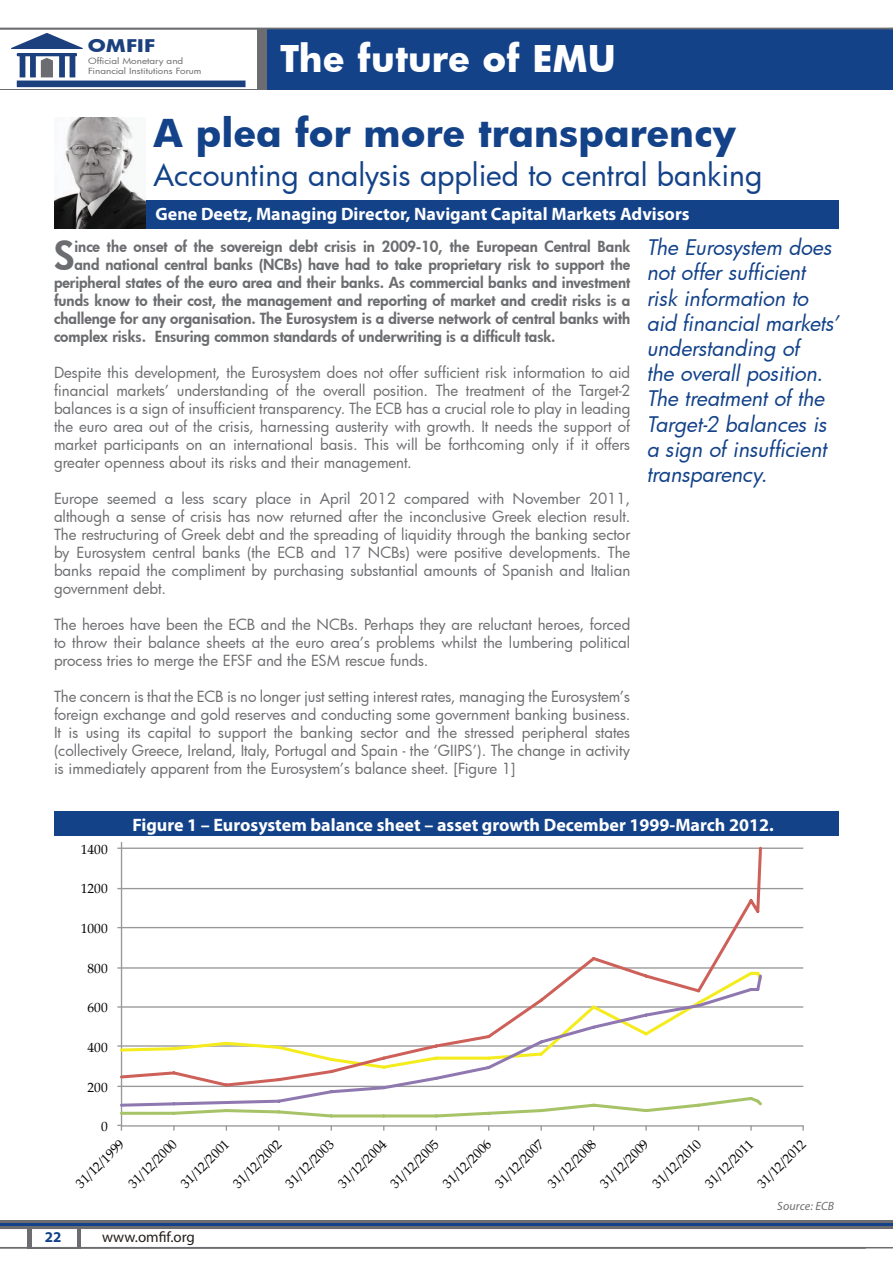
<style>
.page{position:relative;width:893px;height:1263px;background:#fff}
.page>*{position:absolute;margin:0;border:0;box-sizing:border-box;transform-origin:0 0}
.t1{font:800 38.85px "Futura";color:#6c6d70}
.t2{font:700 37.5px "Futura";color:#134289}
.t3{font:700 36px "Futura";color:#fff}
.t4{font:30px "Futura";color:#134289}
.t5{font:italic 21px/25.2px "Futura";color:#134289}
.t6{font:700 18px "Myriad Pro";color:#fff}
.t7{font:700 17.1px "Futura";color:#1c407e;scale:1.19 1}
.t8{font:15px/18px "Futura";color:#6c6d70;text-align:justify}
.t9{font:800 15px "Futura";color:#6c6d70}
.t10{font:15px "Myriad Pro";color:#241e1b}
.t11{font:700 15px "Myriad Pro";color:#134289}
.t12{font:13.5px "Palatino Linotype";color:#040503}
.t13{font:italic 12px "Myriad Pro";letter-spacing:.01em;color:#6c6d70}
.t14{font:8.25px/9.9px "Futura";color:#6c6d70;scale:1.19 1}
</style>
<div class="page">
<div style="left:27px;top:1222px;width:54px;height:26px;background:#6c6d70"></div>
<div style="left:32px;top:1222px;width:44px;height:25px;background:#fff"></div>
<svg style="left:0;top:29px;width:268px;height:61px"></svg>
<div style="left:0;top:28px;width:257px;height:60px;background:#fff"></div>
<svg style="left:11px;top:33px;width:235px;height:54px"></svg>
<hr style="left:27px;top:1247px;width:866px;height:1px;background:#6c6d70">
<hr style="left:0;top:1247px;width:866px;height:1px;background:#6c6d70">
<svg style="left:0;top:1220px;width:893px;height:8px;background:#5d6574"></svg>
<hr style="left:0;top:1223px;width:893px;height:2px;background:#134289">
<div style="left:139px;top:200px;width:700px;height:29px;background:#134289"></div>
<img style="left:54px;top:118px;width:91px;height:111px">
<div style="left:268px;top:29px;width:625px;height:61px;background:#134289"></div>
<hr style="left:0;top:28px;width:893px;height:1px;background:#6c6d70">
<svg style="left:117px;top:842px;width:687px;height:289px"></svg>
<div style="left:54px;top:811px;width:784px;height:25px;background:#134289"></div>
<p class="t7" style="left:88px;top:33px;width:58px">OMFIF</p>
<p class="t14" style="left:88px;top:56px;width:97px">Official Monetary and<br>Financial Institutions Forum</p>
<h3 class="t3" style="left:280px;top:33px;width:332px">The future of EMU</h3>
<h3 class="t3" style="left:280px;top:33px;width:108px">News</h3>
<h2 class="t2" style="left:154px;top:106px;width:585px">A plea for more transparency</h2>
<h3 class="t4" style="left:154px;top:154px;width:610px">Accounting analysis applied to central banking</h3>
<p class="t6" style="left:156px;top:202px;width:536px">Gene Deetz, Managing Director, Navigant Capital Markets Advisors</p>
<h1 class="t1" style="left:54px;top:229px;width:22px">S</h1>
<p class="t9" style="left:74px;top:236px;width:557px">ince the onset of the sovereign debt crisis in 2009-10, the European Central Bank</p>
<p class="t9" style="left:74px;top:254px;width:557px">and national central banks (NCBs) have had to take proprietary risk to support the</p>
<p class="t9" style="left:54px;top:272px;width:578px">peripheral states of the euro area and their banks. As commercial banks and investment</p>
<p class="t9" style="left:54px;top:290px;width:578px">funds know to their cost, the management and reporting of market and credit risks is a</p>
<p class="t9" style="left:54px;top:308px;width:578px">challenge for any organisation. The Eurosystem is a diverse network of central banks with</p>
<p class="t9" style="left:54px;top:326px;width:503px">complex risks. Ensuring common standards of underwriting is a difficult task.</p>
<p class="t8" style="left:54px;top:363px;width:578px">Despite this development, the Eurosystem does not offer sufficient risk information to aid financial markets’ understanding of the overall position. The treatment of the Target-2 balances is a sign of insufficient transparency. The ECB has a crucial role to play in leading the euro area out of the crisis, harnessing austerity with growth. It needs the support of market participants on an international basis. This will be forthcoming only if it offers greater openness about its risks and their management.</p>
<p class="t8" style="left:54px;top:489px;width:578px">Europe seemed a less scary place in April 2012 compared with November 2011, although a sense of crisis has now returned after the inconclusive Greek election result.<br>The restructuring of Greek debt and the spreading of liquidity through the banking sector by Eurosystem central banks (the ECB and 17 NCBs) were positive developments. The banks repaid the compliment by purchasing substantial amounts of Spanish and Italian government debt.</p>
<p class="t8" style="left:54px;top:615px;width:578px">The heroes have been the ECB and the NCBs. Perhaps they are reluctant heroes, forced to throw their balance sheets at the euro area’s problems whilst the lumbering political process tries to merge the EFSF and the ESM rescue funds.</p>
<p class="t8" style="left:54px;top:687px;width:578px">The concern is that the ECB is no longer just setting interest rates, managing the Eurosystem’s foreign exchange and gold reserves and conducting some government banking business.<br>It is using its capital to support the banking sector and the stressed peripheral states (collectively Greece, Ireland, Italy, Portugal and Spain - the ‘GIIPS’). The change in activity is immediately apparent from the Eurosystem’s balance sheet. [Figure 1]</p>
<h3 class="t5" style="left:647px;top:234px;width:194px">The Eurosystem does not offer sufficient risk information to aid financial markets’ understanding of<br>the overall position.<br>The treatment of the<br>Target-2 balances is a sign of insufficient transparency.</h3>
<p class="t12" style="left:81px;top:839px;width:28px">1400</p>
<p class="t12" style="left:81px;top:879px;width:28px">1200</p>
<p class="t12" style="left:81px;top:919px;width:28px">1000</p>
<p class="t12" style="left:88px;top:958px;width:22px">800</p>
<p class="t12" style="left:88px;top:998px;width:22px">600</p>
<p class="t12" style="left:88px;top:1038px;width:22px">400</p>
<p class="t12" style="left:88px;top:1077px;width:22px">200</p>
<p class="t12" style="left:101px;top:1117px;width:8px">0</p>
<p class="t6" style="left:132px;top:813px;width:643px">Figure 1 – Eurosystem balance sheet – asset growth December 1999-March 2012.</p>
<p class="t12" style="left:71px;top:1179px;width:64px;rotate:-45deg">31/12/1999</p>
<p class="t12" style="left:124px;top:1179px;width:64px;rotate:-45deg">31/12/2000</p>
<p class="t12" style="left:176px;top:1179px;width:64px;rotate:-45deg">31/12/2001</p>
<p class="t12" style="left:229px;top:1179px;width:64px;rotate:-45deg">31/12/2002</p>
<p class="t12" style="left:281px;top:1179px;width:64px;rotate:-45deg">31/12/2003</p>
<p class="t12" style="left:333px;top:1179px;width:64px;rotate:-45deg">31/12/2004</p>
<p class="t12" style="left:386px;top:1179px;width:64px;rotate:-45deg">31/12/2005</p>
<p class="t12" style="left:438px;top:1179px;width:64px;rotate:-45deg">31/12/2006</p>
<p class="t12" style="left:491px;top:1179px;width:64px;rotate:-45deg">31/12/2007</p>
<p class="t12" style="left:543px;top:1179px;width:64px;rotate:-45deg">31/12/2008</p>
<p class="t12" style="left:596px;top:1179px;width:64px;rotate:-45deg">31/12/2009</p>
<p class="t12" style="left:648px;top:1179px;width:64px;rotate:-45deg">31/12/2010</p>
<p class="t12" style="left:700px;top:1179px;width:64px;rotate:-45deg">31/12/2011</p>
<p class="t12" style="left:753px;top:1179px;width:64px;rotate:-45deg">31/12/2012</p>
<p class="t11" style="left:45px;top:1227px;width:18px">22</p>
<p class="t10" style="left:102px;top:1228px;width:94px">www.omfif.org</p>
<p class="t13" style="left:777px;top:1198px;width:58px">Source: ECB</p>
</div>
